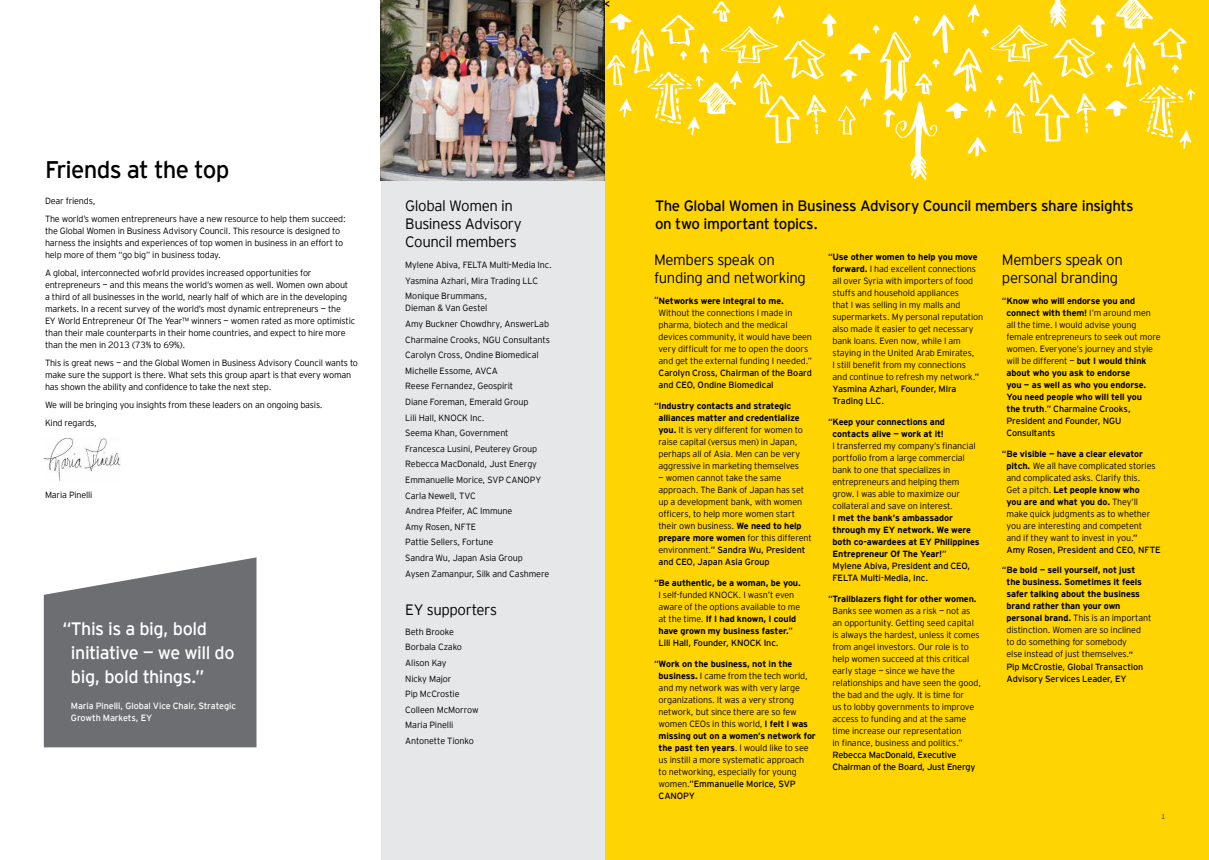
<style>
.page{position:relative;width:1209px;height:860px;background:#fff}
.page>*{position:absolute;margin:0;border:0;box-sizing:border-box;transform-origin:0 0}
.t1{font:24px "EY Interstate";letter-spacing:-.03em;color:#000}
.t2{font:18px/24px "EY Interstate";letter-spacing:-.025em;color:#fff}
.t3{font:300 15px/18px "EY Interstate";letter-spacing:-.025em;color:#000}
.t4{font:15px/18px "EY Interstate";letter-spacing:-.025em;color:#000}
.t5{font:300 9px/12px "EY Interstate";letter-spacing:-.015em;color:#000}
.t6{font:700 9px/12px "EY Interstate";letter-spacing:-.01em;color:#000}
.t7{font:9px/12px "EY Interstate";letter-spacing:-.015em;color:#000}
.t8{font:9px/12px "EY Interstate";letter-spacing:-.01em;color:#fff}
.t9{font:7px "EY Interstate";color:#58595b}
.s1{font-weight:400}
.s2{font-weight:700}
.s3{font-weight:300}
</style>
<div class="page">
<div style="left:604px;top:0;width:605px;height:860px;background:#ffd400"></div>
<svg style="left:606px;top:0;width:589px;height:181px"></svg>
<div style="left:381px;top:0;width:223px;height:860px;background:#e6e7e8"></div>
<img style="left:44px;top:438px;width:76px;height:43px">
<img style="left:381px;top:0;width:223px;height:180px">
<svg style="left:44px;top:557px;width:212px;height:190px;background:#7b7c7f"></svg>
<p class="t6" style="left:604px;top:-3px;width:7px">&lt;</p>
<h1 class="t1" style="left:45px;top:153px;width:186px">Friends at the top</h1>
<p class="t5" style="left:45px;top:191px;width:302px;line-height:18px">Dear friends,<br>The world’s women entrepreneurs have a new resource to help them succeed:</p>
<p class="t5" style="left:45px;top:224px;width:299px">the Global Women in Business Advisory Council. This resource is designed to harness the insights and experiences of top women in business in an effort to help more of them “go big” in business today.</p>
<p class="t5" style="left:45px;top:266px;width:312px">A global, interconnected wof›rld provides increased opportunities for entrepreneurs — and this means the world’s women as well. Women own about a third of all businesses in the world, nearly half of which are in the developing markets. In a recent survey of the world’s most dynamic entrepreneurs — the<br>EY World Entrepreneur Of The Year™ winners — women rated as more optimistic than their male counterparts in their home countries, and expect to hire more than the men in 2013 (73% to 69%).</p>
<p class="t5" style="left:45px;top:356px;width:314px">This is great news — and the Global Women in Business Advisory Council wants to make sure the support is there. What sets this group apart is that every woman has shown the ability and confidence to take the next step.</p>
<p class="t5" style="left:45px;top:395px;width:279px;line-height:18px">We will be bringing you insights from these leaders on an ongoing basis.<br>Kind regards,</p>
<p class="t5" style="left:45px;top:488px;width:49px">Maria Pinelli</p>
<h2 class="t2" style="left:71px;top:615px;width:165px;text-indent:-9px">“This is a big, bold initiative — we will do big, bold things.”</h2>
<p class="t8" style="left:71px;top:699px;width:166px">Maria Pinelli, Global Vice Chair, Strategic<br>Growth Markets, EY</p>
<h3 class="t3" style="left:405px;top:196px;width:118px">Global Women in<br>Business Advisory<br>Council members</h3>
<p class="t5" style="left:405px;top:257px;width:148px;line-height:15.6px">Mylene Abiva, FELTA Multi-Media Inc.<br>Yasmina Azhari, Mira Trading LLC<br>Monique Brummans,</p>
<p class="t5" style="left:405px;top:300px;width:146px;line-height:15.6px">Dieman &amp; Van Gestel<br>Amy Buckner Chowdhry, AnswerLab<br>Charmaine Crooks, NGU Consultants<br>Carolyn Cross, Ondine Biomedical<br>Michelle Essome, AVCA<br>Reese Fernandez, Geospirit<br>Diane Foreman, Emerald Group<br>Lili Hall, KNOCK Inc.<br>Seema Khan, Government<br>Francesca Lusini, Peuterey Group<br>Rebecca MacDonald, Just Energy<br>Emmanuelle Morice, SVP CANOPY<br>Carla Newell, TVC<br>Andrea Pfeifer, AC Immune<br>Amy Rosen, NFTE<br>Pattie Sellers, Fortune<br>Sandra Wu, Japan Asia Group<br>Aysen Zamanpur, Silk and Cashmere</p>
<h3 class="t3" style="left:405px;top:599px;width:93px">EY supporters</h3>
<p class="t5" style="left:405px;top:623px;width:75px;line-height:15.6px">Beth Brooke<br>Borbala Czako<br>Alison Kay<br>Nicky Major<br>Pip McCrostie<br>Colleen McMorrow<br>Maria Pinelli<br>Antonette Tionko</p>
<h3 class="t4" style="left:655px;top:195px;width:480px">The Global Women in Business Advisory Council members share insights on two important topics.</h3>
<h3 class="t3" style="left:654px;top:250px;width:153px">Members speak on funding and networking</h3>
<p class="t5" style="left:658px;top:294px;width:155px;text-indent:-5px"><span class="s1">“</span><span class="s2">Networks were integral to me.<br></span>Without the connections I made in pharma, biotech and the medical devices community, it would have been very difficult for me to open the doors and get the external funding I needed.”</p>
<p class="t7" style="left:658px;top:366px;width:155px">Carolyn Cross, Chairman of the Board and CEO, Ondine Biomedical</p>
<p class="t5" style="left:658px;top:399px;width:146px;text-indent:-4px"><span class="s1">“</span><span class="s2">Industry contacts and strategic alliances matter and credentialize you.</span> It is very different for women to raise capital (versus men) in Japan, perhaps all of Asia. Men can be very aggressive in marketing themselves</p>
<p class="t5" style="left:658px;top:471px;width:155px">— women cannot take the same approach. The Bank of Japan has set up a development bank, with women officers, to help more women start their own business. <span class="s2">We need to help prepare more women</span> for this different environment.<span class="s1">” Sandra Wu, President and CEO, Japan Asia Group</span></p>
<p class="t6" style="left:658px;top:576px;width:144px;text-indent:-5px"><span class="s1">“</span>Be authentic, be a woman, be you.<br><span class="s3">I self-funded KNOCK. I wasn’t even aware of the options available to me at the time.</span> If I had known, I could have grown my business faster.<span class="s1">” Lili Hall, Founder, KNOCK Inc.</span></p>
<p class="t5" style="left:658px;top:657px;width:159px;text-indent:-5px"><span class="s1">“</span><span class="s2">Work on the business, not in the business.</span> I came from the tech world, and my network was with very large organizations. It was a very strong network, but since there are so few women CEOs in this world, <span class="s2">I felt I was missing out on a women’s network for the past ten years</span>. I would like to see us instill a more systematic approach<br>to networking, especially for young women.<span class="s1">”Emmanuelle Morice, SVP<br>CANOPY</span></p>
<p class="t5" style="left:832px;top:251px;width:152px;text-indent:-5px"><span class="s1">“</span><span class="s2">Use other women to help you move forward.</span> I had excellent connections all over Syria with importers of food stuffs and household appliances<br>that I was selling in my malls and supermarkets. My personal reputation also made it easier to get necessary bank loans. Even now, while I am staying in the United Arab Emirates,<br>I still benefit from my connections<br>and continue to refresh my network.<span class="s1">”<br>Yasmina Azhari, Founder, Mira<br>Trading LLC.</span></p>
<p class="t6" style="left:828px;top:416px;width:118px;text-align:center"><span class="s1">“</span>Keep your connections and contacts alive — work at it!</p>
<p class="t5" style="left:832px;top:440px;width:145px">I transferred my company’s financial portfolio from a large commercial bank to one that specializes in entrepreneurs and helping them grow. I was able to maximize our collateral and save on interest.</p>
<p class="t6" style="left:832px;top:512px;width:149px">I met the bank’s ambassador through my EY network. We were both co-awardees at EY Philippines<br>Entrepreneur Of The Year!<span class="s1">”<br>Mylene Abiva, President and CEO,<br>FELTA Multi-Media, Inc.</span></p>
<p class="t5" style="left:832px;top:593px;width:150px;text-indent:-4px"><span class="s1">“</span><span class="s2">Trailblazers fight for other women.<br></span>Banks see women as a risk — not as an opportunity. Getting seed capital is always the hardest, unless it comes from angel investors. Our role is to help women succeed at this critical early stage — since we have the relationships and have seen the good, the bad and the ugly. It is time for<br>us to lobby governments to improve access to funding and at the same time increase our representation<br>in finance, business and politics.”</p>
<p class="t7" style="left:832px;top:749px;width:145px">Rebecca MacDonald, Executive<br>Chairman of the Board, Just Energy</p>
<h3 class="t3" style="left:1002px;top:250px;width:122px">Members speak on personal branding</h3>
<p class="t6" style="left:1006px;top:294px;width:156px;text-indent:-5px"><span class="s1">“</span>Know who will endorse you and connect with them! <span class="s3">I’m around men all the time. I would advise young female entrepreneurs to seek out more women. Everyone’s journey and style will be different —</span> but I would think about who you ask to endorse<br>you — as well as who you endorse.<br>You need people who will tell you<br>the truth<span class="s3">.</span><span class="s1">” Charmaine Crooks,<br>President and Founder, NGU<br>Consultants</span></p>
<p class="t5" style="left:1006px;top:447px;width:156px;text-indent:-5px"><span class="s1">“</span><span class="s2">Be visible — have a clear elevator pitch.</span> We all have complicated stories and complicated asks. Clarify this.<br>Get a pitch. <span class="s2">Let people know who<br>you are and what you do.</span> They’ll make quick judgments as to whether you are interesting and competent<br>and if they want to invest in you.<span class="s1">”<br>Amy Rosen, President and CEO, NFTE</span></p>
<p class="t6" style="left:1006px;top:563px;width:146px;text-indent:-5px"><span class="s1">“</span>Be bold — sell yourself, not just the business. Sometimes it feels safer talking about the business brand rather than your own personal brand. <span class="s3">This is an important distinction. Women are so inclined to do something for somebody<br>else instead of just themselves.</span><span class="s1">”</span></p>
<p class="t7" style="left:1006px;top:660px;width:138px">Pip McCrostie, Global Transaction<br>Advisory Services Leader, EY</p>
<p class="t9" style="left:1161px;top:811px;width:6px">1</p>
</div>
